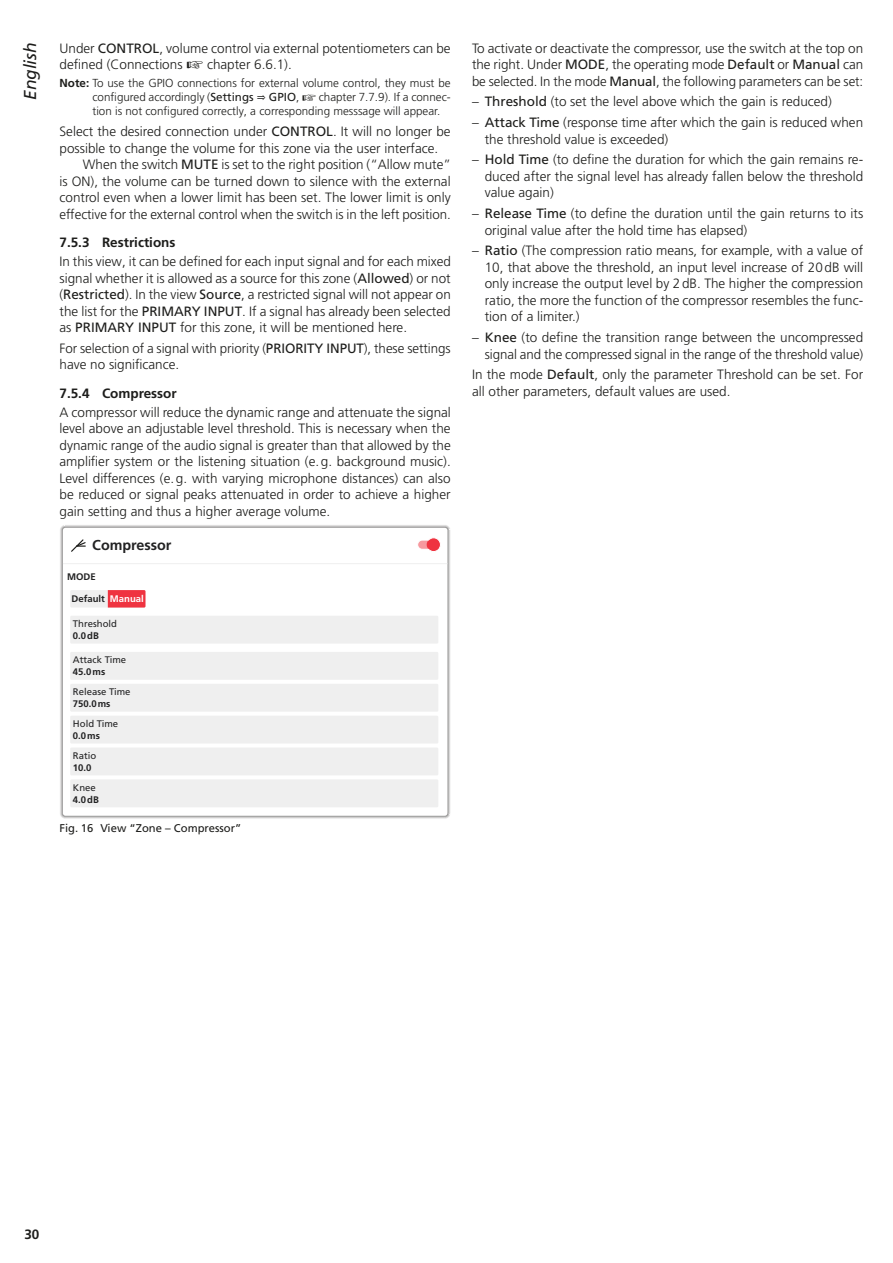
<style>
.page{position:relative;width:893px;height:1263px;background:#fff}
.page>*{position:absolute;margin:0;border:0;box-sizing:border-box;transform-origin:0 0}
.t1{font:italic 17.25px "Frutiger LT Pro";color:#1d1d1b}
.t2{font:700 14.25px "Frutiger LT Pro";color:#222223}
.Normal_Einzug_Z1{font:300 13.5px/16.5px "Frutiger LT Pro";color:#1d1d1b;text-align:justify}
.Normal_m_Abstand{font:300 13.5px/16.5px "Frutiger LT Pro";color:#1d1d1b}
.t3{font:700 13.5px "Frutiger LT Pro";color:#1d1d1b}
.Hinweis{font:300 11.7px/14px "Frutiger LT Pro";color:#1d1d1b;text-align:justify}
.Abb___Wort{font:11.25px "Frutiger LT Pro";color:#1d1d1b}
.t4{font:700 9.6px "Frutiger LT Pro";color:#222223}
.t5{font:9.6px "Frutiger LT Pro";color:#222223}
.s1{font-weight:400}
.s2{font-weight:700}
.s3{color:#fff}
</style>
<div class="page">
<svg style="left:60px;top:525px;width:390px;height:294px;background:#c7c6c6"></svg>
<div style="left:63px;top:528px;width:384px;height:288px;background:#fff;border-radius:3px"></div>
<hr style="left:63px;top:563px;width:384px;height:1px;background:#efefef">
<div style="left:70px;top:616px;width:368px;height:28px;background:#efefef"></div>
<div style="left:70px;top:652px;width:368px;height:28px;background:#efefef"></div>
<div style="left:70px;top:684px;width:368px;height:28px;background:#efefef"></div>
<div style="left:70px;top:716px;width:368px;height:27px;background:#efefef"></div>
<div style="left:70px;top:747px;width:368px;height:28px;background:#efefef"></div>
<div style="left:70px;top:779px;width:368px;height:28px;background:#efefef"></div>
<div style="left:70px;top:590px;width:75px;height:17px;background:#efefef"></div>
<svg style="left:108px;top:590px;width:37px;height:17px"></svg>
<svg style="left:71px;top:539px;width:15px;height:13px"></svg>
<svg style="left:418px;top:538px;width:23px;height:14px"></svg>
<p class="t1" style="left:20px;top:100px;width:59px;rotate:-90deg">English</p>
<p class="Normal_m_Abstand" style="left:60px;top:40px;width:393px">Under <span class="s1">CONTROL</span>, volume control via external potentiometers can be defined (Connections ☞ chapter 6. 6. 1).</p>
<p class="Hinweis" style="left:92px;top:76px;width:360px;text-indent:-33px"><span class="s2">Note:</span> To use the GPIO connections for external volume control, they must be configured accordingly (<span class="s1">Settings</span> ⇒ <span class="s1">GPIO</span>, ☞ chapter 7. 7. 9). If a connec&shy;tion is not configured correctly, a corresponding messsage will appear.</p>
<p class="Normal_m_Abstand" style="left:60px;top:123px;width:393px">Select the desired connection under <span class="s1">CONTROL</span>. It will no longer be possible to change the volume for this zone via the user interface.</p>
<p class="Normal_Einzug_Z1" style="left:60px;top:156px;width:393px;text-indent:23px">When the switch <span class="s1">MUTE</span> is set to the right position (“Allow mute” is ON), the volume can be turned down to silence with the external control even when a lower limit has been set. The lower limit is only effective for the external control when the switch is in the left position.</p>
<p class="t3" style="left:60px;top:235px;width:118px">7.5.3 Restrictions</p>
<p class="Normal_Einzug_Z1" style="left:60px;top:253px;width:393px">In this view, it can be defined for each input signal and for each mixed signal whether it is allowed as a source for this zone (<span class="s1">Allowed</span>) or not (<span class="s1">Restricted</span>). In the view <span class="s1">Source</span>, a restricted signal will not appear on the list for the <span class="s1">PRIMARY INPUT</span>. If a signal has already been selected as <span class="s1">PRIMARY INPUT</span> for this zone, it will be mentioned here.</p>
<p class="Normal_m_Abstand" style="left:60px;top:340px;width:393px">For selection of a signal with priority (<span class="s1">PRIORITY INPUT</span>), these settings have no significance.</p>
<p class="t3" style="left:60px;top:386px;width:119px">7.5.4 Compressor</p>
<p class="Normal_Einzug_Z1" style="left:60px;top:404px;width:393px;text-align:left">A compressor will reduce the dynamic range and attenuate the signal level above an adjustable level threshold. This is necessary when the dynamic range of the audio signal is greater than that allowed by the amplifier system or the listening situation (e. g. background music).<br>Level differences (e. g. with varying microphone distances) can also be reduced or signal peaks attenuated in order to achieve a higher gain setting and thus a higher average volume.</p>
<p class="t2" style="left:92px;top:537px;width:81px">Compressor</p>
<p class="t4" style="left:67px;top:570px;width:30px">MODE</p>
<p class="t4" style="left:71px;top:593px;width:74px">Default <span class="s3">Manual</span></p>
<p class="t5" style="left:73px;top:618px;width:46px">Threshold</p>
<p class="t4" style="left:73px;top:630px;width:27px">0.0dB</p>
<p class="t5" style="left:73px;top:654px;width:55px">Attack Time</p>
<p class="t4" style="left:73px;top:698px;width:39px">750.0ms</p>
<p class="t4" style="left:73px;top:666px;width:34px">45.0ms</p>
<p class="t5" style="left:73px;top:686px;width:59px">Release Time</p>
<p class="t4" style="left:73px;top:730px;width:28px">0.0ms</p>
<p class="t5" style="left:73px;top:718px;width:47px">Hold Time</p>
<p class="t4" style="left:73px;top:762px;width:20px">10.0</p>
<p class="t5" style="left:73px;top:750px;width:25px">Ratio</p>
<p class="t4" style="left:73px;top:794px;width:27px">4.0dB</p>
<p class="t5" style="left:73px;top:782px;width:24px">Knee</p>
<p class="Abb___Wort" style="left:60px;top:821px;width:183px">Fig. 16 View “Zone – Compressor”</p>
<p class="Normal_m_Abstand" style="left:472px;top:40px;width:393px;text-align:justify">To activate or deactivate the compressor, use the switch at the top on the right. Under <span class="s1">MODE</span>, the operating mode <span class="s1">Default</span> or <span class="s1">Manual</span> can be selected. In the mode <span class="s1">Manual</span>, the following parameters can be set:</p>
<p class="Normal_Einzug_Z1" style="left:472px;top:94px;width:361px">– <span class="s1">Threshold</span> (to set the level above which the gain is reduced)</p>
<p class="Normal_Einzug_Z1" style="left:485px;top:114px;width:380px;text-indent:-13px">– <span class="s1">Attack Time</span> (response time after which the gain is reduced when the threshold value is exceeded)</p>
<p class="Normal_Einzug_Z1" style="left:485px;top:152px;width:380px;text-indent:-13px">– <span class="s1">Hold Time</span> (to define the duration for which the gain remains re&shy;duced after the signal level has already fallen below the threshold value again)</p>
<p class="Normal_Einzug_Z1" style="left:485px;top:205px;width:380px;text-indent:-13px">– <span class="s1">Release Time</span> (to define the duration until the gain returns to its original value after the hold time has elapsed)</p>
<p class="Normal_Einzug_Z1" style="left:485px;top:243px;width:380px;text-indent:-13px">– <span class="s1">Ratio</span> (The compression ratio means, for example, with a value of 10, that above the threshold, an input level increase of 20dB will only increase the output level by 2dB. The higher the compression ratio, the more the function of the compressor resembles the func&shy;tion of a limiter.)</p>
<p class="Normal_Einzug_Z1" style="left:472px;top:329px;width:393px;text-align:right">– <span class="s1">Knee</span> (to define the transition range between the uncompressed signal and the compressed signal in the range of the threshold value)</p>
<p class="Normal_m_Abstand" style="left:472px;top:367px;width:393px">In the mode <span class="s1">Default</span>, only the parameter Threshold can be set. For all other parameters, default values are used.</p>
<p class="t3" style="left:24px;top:1226px;width:17px">30</p>
</div>
